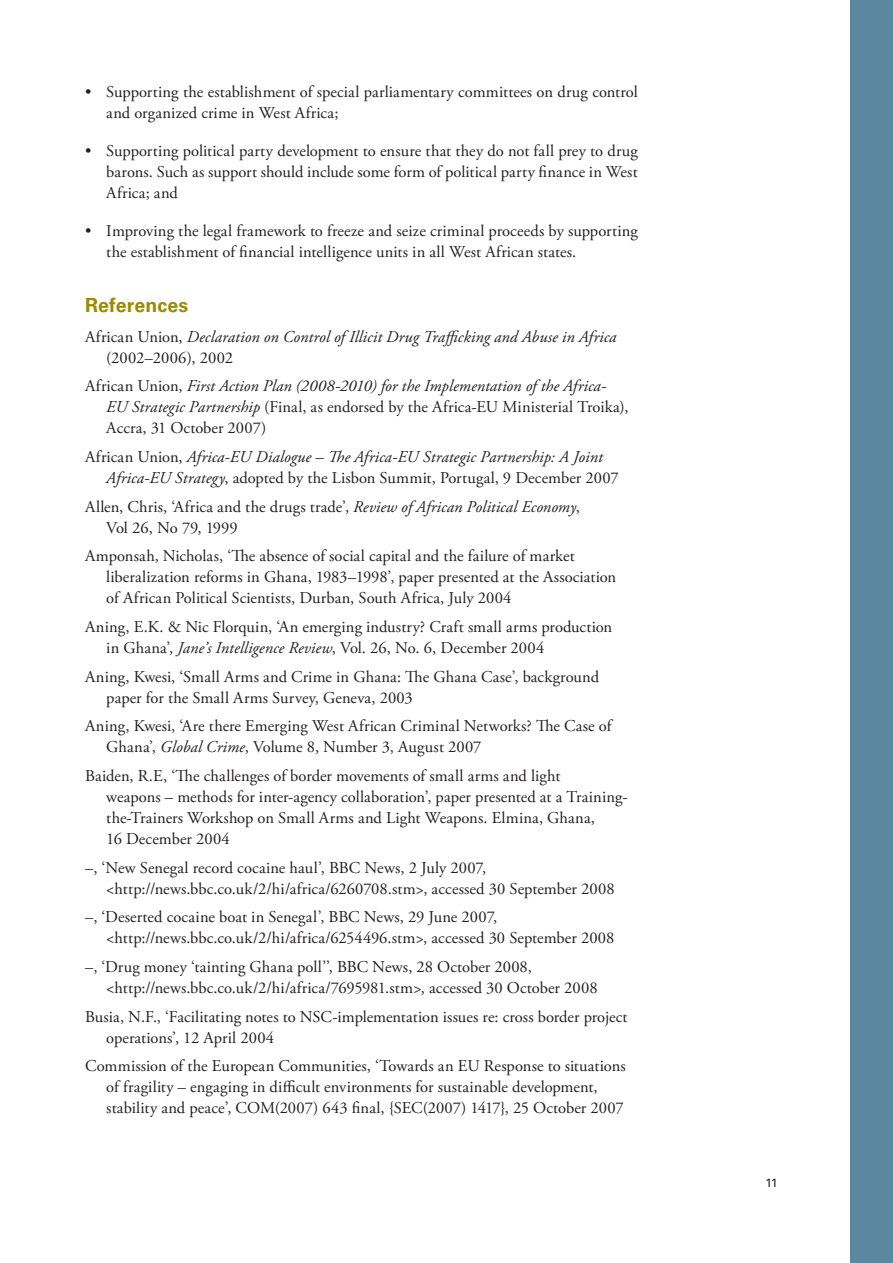
<style>
.page{position:relative;width:893px;height:1263px;background:#fff}
.page>*{position:absolute;margin:0;border:0;box-sizing:border-box;transform-origin:0 0}
.Underrubrik{font:700 19.5px "Univers LT Std";letter-spacing:.01em;color:#9e8900}
.Brödtext{font:16.5px/21px "Adobe Garamond Pro";letter-spacing:.005em;color:#231f20}
.Brödtext-2{font:italic 16.5px/21px "Adobe Garamond Pro";letter-spacing:.005em;color:#231f20}
.t1{font:12px "Univers LT Std";color:#231f20}
.s1{font-style:normal}
.s2{font-style:italic}
</style>
<div class="page">
<div style="left:850px;top:0;width:43px;height:1263px;background:#5c87a1"></div>
<p class="Brödtext" style="left:106px;top:82px;width:533px;text-indent:-21px">• Supporting the establishment of special parliamentary committees on drug control and organized crime in West Africa;</p>
<p class="Brödtext" style="left:106px;top:141px;width:533px;text-align:justify;text-indent:-21px">• Supporting political party development to ensure that they do not fall prey to drug barons. Such as support should include some form of political party finance in West Africa; and</p>
<p class="Brödtext" style="left:106px;top:221px;width:533px;text-indent:-21px">• Improving the legal framework to freeze and seize criminal proceeds by supporting the establishment of financial intelligence units in all West African states.</p>
<p class="Underrubrik" style="left:85px;top:294px;width:105px">References</p>
<p class="Brödtext-2" style="left:106px;top:326px;width:512px;text-indent:-21px"><span class="s1">African Union,</span> Declaration on Control of Illicit Drug Trafficking and Abuse in Africa <span class="s1">(2002–2006), 2002</span></p>
<p class="Brödtext" style="left:106px;top:376px;width:524px;text-indent:-21px">African Union, <span class="s2">First Action Plan (2008-2010) for the Implementation of the Africa-<br>EU Strategic Partnership</span> (Final, as endorsed by the Africa-EU Ministerial Troika),<br>Accra, 31 October 2007)</p>
<p class="Brödtext-2" style="left:106px;top:447px;width:514px;text-indent:-21px"><span class="s1">African Union,</span> Africa-EU Dialogue – The Africa-EU Strategic Partnership: A Joint<br>Africa-EU Strategy<span class="s1">, adopted by the Lisbon Summit, Portugal, 9 December 2007</span></p>
<p class="Brödtext" style="left:106px;top:496px;width:475px;text-indent:-21px">Allen, Chris, ‘Africa and the drugs trade’, <span class="s2">Review of African Political Economy</span>,<br>Vol 26, No 79, 1999</p>
<p class="Brödtext" style="left:106px;top:546px;width:511px;text-indent:-21px">Amponsah, Nicholas, ‘The absence of social capital and the failure of market liberalization reforms in Ghana, 1983–1998’, paper presented at the Association of African Political Scientists, Durban, South Africa, July 2004</p>
<p class="Brödtext" style="left:106px;top:617px;width:507px;text-indent:-21px">Aning, E.K. &amp; Nic Florquin, ‘An emerging industry? Craft small arms production in Ghana’, <span class="s2">Jane’s Intelligence Review</span>, Vol. 26, No. 6, December 2004</p>
<p class="Brödtext" style="left:106px;top:666px;width:494px;text-indent:-21px">Aning, Kwesi, ‘Small Arms and Crime in Ghana: The Ghana Case’, background paper for the Small Arms Survey, Geneva, 2003</p>
<p class="Brödtext" style="left:106px;top:716px;width:507px;text-indent:-21px">Aning, Kwesi, ‘Are there Emerging West African Criminal Networks? The Case of<br>Ghana’, <span class="s2">Global Crime</span>, Volume 8, Number 3, August 2007</p>
<p class="Brödtext" style="left:106px;top:766px;width:523px;text-indent:-21px">Baiden, R.E, ‘The challenges of border movements of small arms and light<br>weapons – methods for inter-agency collaboration’, paper presented at a Training&shy;the-Trainers Workshop on Small Arms and Light Weapons. Elmina, Ghana,<br>16 December 2004</p>
<p class="Brödtext" style="left:106px;top:857px;width:510px;text-indent:-21px">–, ‘New Senegal record cocaine haul’, BBC News, 2 July 2007, &lt;http://news.bbc.co.uk/2/hi/africa/6260708.stm&gt;, accessed 30 September 2008</p>
<p class="Brödtext" style="left:106px;top:907px;width:510px;text-indent:-21px">–, ‘Deserted cocaine boat in Senegal’, BBC News, 29 June 2007, &lt;http://news.bbc.co.uk/2/hi/africa/6254496.stm&gt;, accessed 30 September 2008</p>
<p class="Brödtext" style="left:106px;top:957px;width:493px;text-indent:-21px">–, ‘Drug money ‘tainting Ghana poll’’, BBC News, 28 October 2008, &lt;http://news.bbc.co.uk/2/hi/africa/7695981.stm&gt;, accessed 30 October 2008</p>
<p class="Brödtext" style="left:106px;top:1006px;width:523px;text-indent:-21px">Busia, N.F., ‘Facilitating notes to NSC-implementation issues re: cross border project operations’, 12 April 2004</p>
<p class="Brödtext" style="left:106px;top:1056px;width:521px;text-indent:-21px">Commission of the European Communities, ‘Towards an EU Response to situations of fragility – engaging in difficult environments for sustainable development, stability and peace’, COM(2007) 643 final, {SEC(2007) 1417}, 25 October 2007</p>
<p class="t1" style="left:765px;top:1175px;width:14px">11</p>
</div>
